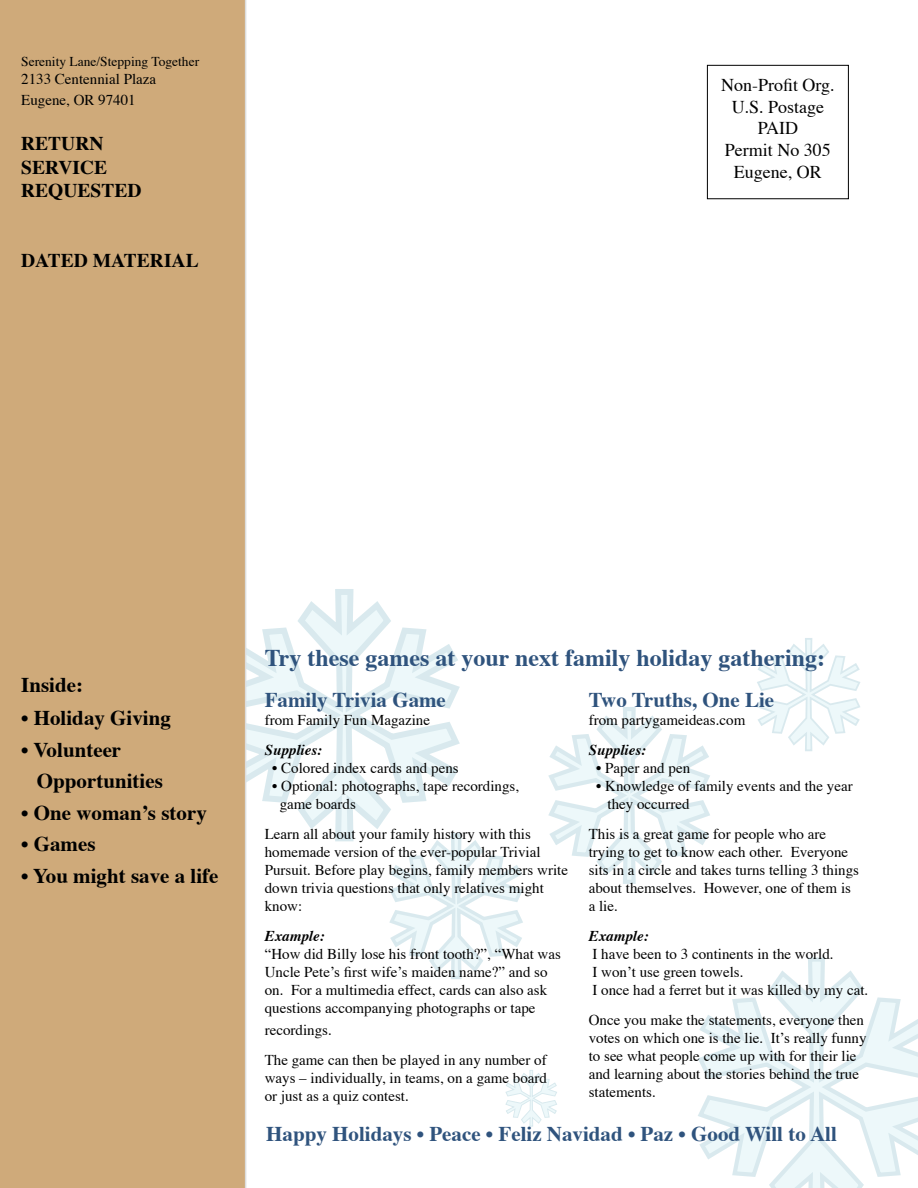
<style>
.page{position:relative;width:918px;height:1188px;background:#fff}
.page>*{position:absolute;margin:0;border:0;box-sizing:border-box;transform-origin:0 0}
.t1{font:700 24px "Times";color:#2f537d}
.t2{font:700 21px/31.5px "Times";color:#000}
.t3{font:700 21px "Times";color:#2f537d}
.t4{font:700 19.5px/23.4px "Times";color:#000}
.t5{font:18px/21.6px "Times";color:#000;text-align:center}
.t6{font:15px/18px "Times";color:#000}
.t7{font:italic 700 15px "Times";color:#000}
.t8{font:13.5px "Times";color:#000}
</style>
<div class="page">
<svg style="left:246px;top:587px;width:214px;height:256px"></svg>
<svg style="left:388px;top:831px;width:135px;height:148px"></svg>
<svg style="left:548px;top:707px;width:162px;height:177px"></svg>
<svg style="left:698px;top:957px;width:220px;height:231px"></svg>
<svg style="left:757px;top:638px;width:104px;height:113px"></svg>
<svg style="left:505px;top:1070px;width:52px;height:57px"></svg>
<div style="left:0;top:0;width:246px;height:1188px;background:#cfaa7a"></div>
<div style="left:707px;top:65px;width:142px;height:134px;border:1px solid #000"></div>
<p class="t8" style="left:21px;top:49px;width:180px">Serenity Lane/Stepping Together</p>
<p class="t6" style="left:21px;top:67px;width:136px;line-height:21.6px">2133 Centennial Plaza<br>Eugene, OR 97401</p>
<h3 class="t4" style="left:21px;top:130px;width:122px">RETURN<br>SERVICE<br>REQUESTED</h3>
<h3 class="t4" style="left:21px;top:247px;width:179px">DATED MATERIAL</h3>
<p class="t5" style="left:721px;top:73px;width:115px">Non-Profit Org.<br>U.S. Postage<br>PAID<br>Permit No 305<br>Eugene, OR</p>
<h2 class="t2" style="left:21px;top:667px;width:63px">Inside:</h2>
<h2 class="t2" style="left:21px;top:700px;width:151px">• Holiday Giving</h2>
<h2 class="t2" style="left:37px;top:732px;width:128px;text-indent:-16px">• Volunteer<br>Opportunities</h2>
<h2 class="t2" style="left:21px;top:795px;width:187px">• One woman’s story</h2>
<h2 class="t2" style="left:21px;top:826px;width:76px">• Games</h2>
<h2 class="t2" style="left:21px;top:858px;width:199px">• You might save a life</h2>
<h1 class="t1" style="left:265px;top:635px;width:562px">Try these games at your next family holiday gathering:</h1>
<h2 class="t3" style="left:265px;top:680px;width:183px">Family Trivia Game</h2>
<p class="t6" style="left:265px;top:710px;width:167px">from Family Fun Magazine</p>
<p class="t7" style="left:265px;top:736px;width:59px">Supplies:</p>
<p class="t6" style="left:272px;top:758px;width:188px">• Colored index cards and pens</p>
<p class="t6" style="left:280px;top:776px;width:241px;text-indent:-8px">• Optional: photographs, tape recordings, game boards</p>
<p class="t6" style="left:265px;top:824px;width:305px">Learn all about your family history with this homemade version of the ever-popular Trivial Pursuit. Before play begins, family members write down trivia questions that only relatives might know:</p>
<p class="t7" style="left:265px;top:922px;width:61px">Example:</p>
<p class="t6" style="left:265px;top:944px;width:298px">“How did Billy lose his front tooth?”, “What was Uncle Pete’s first wife’s maiden name?” and so on. For a multimedia effect, cards can also ask questions accompanying photographs or tape</p>
<p class="t6" style="left:265px;top:1014px;width:284px;line-height:30px">recordings.<br>The game can then be played in any number of</p>
<p class="t6" style="left:265px;top:1068px;width:284px">ways – individually, in teams, on a game board or just as a quiz contest.</p>
<h2 class="t3" style="left:589px;top:680px;width:187px">Two Truths, One Lie</h2>
<p class="t6" style="left:589px;top:710px;width:158px">from partygameideas.com</p>
<p class="t7" style="left:589px;top:736px;width:59px">Supplies:</p>
<p class="t6" style="left:596px;top:758px;width:95px">• Paper and pen</p>
<p class="t6" style="left:608px;top:776px;width:247px;text-indent:-11px">• Knowledge of family events and the year they occurred</p>
<p class="t6" style="left:589px;top:824px;width:272px">This is a great game for people who are trying to get to know each other. Everyone sits in a circle and takes turns telling 3 things about themselves. However, one of them is a lie.</p>
<p class="t7" style="left:589px;top:922px;width:61px">Example:</p>
<p class="t6" style="left:592px;top:944px;width:277px">I have been to 3 continents in the world.<br>I won’t use green towels.<br>I once had a ferret but it was killed by my cat.</p>
<p class="t6" style="left:589px;top:1010px;width:279px">Once you make the statements, everyone then votes on which one is the lie. It’s really funny to see what people come up with for their lie and learning about the stories behind the true statements.</p>
<h2 class="t3" style="left:266px;top:1114px;width:572px">Happy Holidays • Peace • Feliz Navidad • Paz • Good Will to All</h2>
</div>
